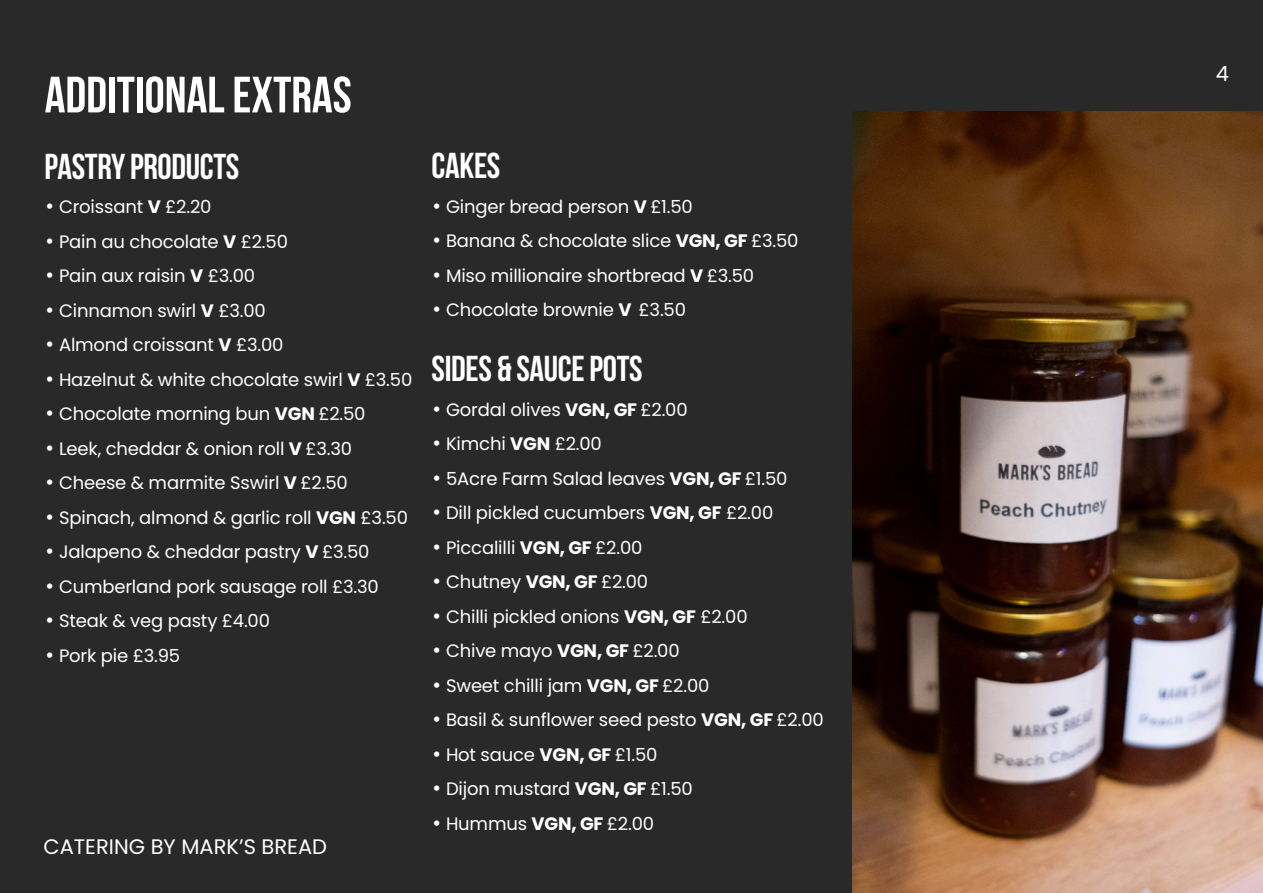
<style>
.page{position:relative;width:1263px;height:893px;background:#292929}
.page>*{position:absolute;margin:0;border:0;box-sizing:border-box;transform-origin:0 0}
.t1{font:700 51px "Bebas Neue";color:#fff}
.t2{font:700 36px "Bebas Neue";letter-spacing:-.01em;color:#fff}
.t3{font:21px "Poppins";color:#fff}
.t4{font:18px "Poppins";letter-spacing:-.01em;color:#fff}
.s1{font-family:"Gothic No 13 BT"}
.s2{font-weight:700}
</style>
<div class="page">
<img style="left:853px;top:112px;width:410px;height:781px">
<p class="t1" style="left:45px;top:67px;width:309px">ADDITIONAL EXTRAS</p>
<p class="t2" style="left:45px;top:146px;width:196px">PASTRY PRODUCTS</p>
<p class="t4" style="left:45px;top:196px;width:168px"><span class="s1">•</span> Croissant <span class="s2">V</span> £2.20</p>
<p class="t4" style="left:45px;top:231px;width:245px"><span class="s1">•</span> Pain au chocolate <span class="s2">V</span> £2.50</p>
<p class="t4" style="left:45px;top:265px;width:212px"><span class="s1">•</span> Pain aux raisin <span class="s2">V</span> £3.00</p>
<p class="t4" style="left:45px;top:300px;width:223px"><span class="s1">•</span> Cinnamon swirl <span class="s2">V</span> £3.00</p>
<p class="t4" style="left:45px;top:334px;width:240px"><span class="s1">•</span> Almond croissant <span class="s2">V</span> £3.00</p>
<p class="t4" style="left:45px;top:369px;width:369px"><span class="s1">•</span> Hazelnut &amp; white chocolate swirl <span class="s2">V</span> £3.50</p>
<p class="t4" style="left:45px;top:403px;width:322px"><span class="s1">•</span> Chocolate morning bun <span class="s2">VGN</span> £2.50</p>
<p class="t4" style="left:45px;top:438px;width:309px"><span class="s1">•</span> Leek, cheddar &amp; onion roll <span class="s2">V</span> £3.30</p>
<p class="t4" style="left:45px;top:472px;width:305px"><span class="s1">•</span> Cheese &amp; marmite Sswirl <span class="s2">V</span> £2.50</p>
<p class="t4" style="left:45px;top:507px;width:365px"><span class="s1">•</span> Spinach, almond &amp; garlic roll <span class="s2">VGN</span> £3.50</p>
<p class="t4" style="left:45px;top:541px;width:326px"><span class="s1">•</span> Jalapeno &amp; cheddar pastry <span class="s2">V</span> £3.50</p>
<p class="t4" style="left:45px;top:576px;width:336px"><span class="s1">•</span> Cumberland pork sausage roll £3.30</p>
<p class="t4" style="left:45px;top:610px;width:227px"><span class="s1">•</span> Steak &amp; veg pasty £4.00</p>
<p class="t4" style="left:45px;top:645px;width:137px"><span class="s1">•</span> Pork pie £3.95</p>
<p class="t3" style="left:44px;top:834px;width:285px">CATERING BY MARK’S BREAD</p>
<p class="t2" style="left:432px;top:146px;width:70px">CAKES</p>
<p class="t4" style="left:432px;top:196px;width:263px"><span class="s1">•</span> Ginger bread person <span class="s2">V</span> £1.50</p>
<p class="t4" style="left:432px;top:231px;width:368px"><span class="s1">•</span> Banana &amp; chocolate slice <span class="s2">VGN, GF</span> £3.50</p>
<p class="t4" style="left:432px;top:265px;width:324px"><span class="s1">•</span> Miso millionaire shortbread <span class="s2">V</span> £3.50</p>
<p class="t4" style="left:432px;top:300px;width:256px"><span class="s1">•</span> Chocolate brownie <span class="s2">V</span> £3.50</p>
<p class="t2" style="left:432px;top:349px;width:213px">SIDES &amp; SAUCE POTS</p>
<p class="t4" style="left:432px;top:399px;width:258px"><span class="s1">•</span> Gordal olives <span class="s2">VGN, GF</span> £2.00</p>
<p class="t4" style="left:432px;top:433px;width:172px"><span class="s1">•</span> Kimchi <span class="s2">VGN</span> £2.00</p>
<p class="t4" style="left:432px;top:468px;width:357px"><span class="s1">•</span> 5Acre Farm Salad leaves <span class="s2">VGN, GF</span> £1.50</p>
<p class="t4" style="left:432px;top:502px;width:343px"><span class="s1">•</span> Dill pickled cucumbers <span class="s2">VGN, GF</span> £2.00</p>
<p class="t4" style="left:432px;top:537px;width:212px"><span class="s1">•</span> Piccalilli <span class="s2">VGN, GF</span> £2.00</p>
<p class="t4" style="left:432px;top:571px;width:218px"><span class="s1">•</span> Chutney <span class="s2">VGN, GF</span> £2.00</p>
<p class="t4" style="left:432px;top:606px;width:317px"><span class="s1">•</span> Chilli pickled onions <span class="s2">VGN, GF</span> £2.00</p>
<p class="t4" style="left:432px;top:640px;width:250px"><span class="s1">•</span> Chive mayo <span class="s2">VGN, GF</span> £2.00</p>
<p class="t4" style="left:432px;top:675px;width:279px"><span class="s1">•</span> Sweet chilli jam <span class="s2">VGN, GF</span> £2.00</p>
<p class="t4" style="left:432px;top:709px;width:394px"><span class="s1">•</span> Basil &amp; sunflower seed pesto <span class="s2">VGN, GF</span> £2.00</p>
<p class="t4" style="left:432px;top:744px;width:227px"><span class="s1">•</span> Hot sauce <span class="s2">VGN, GF</span> £1.50</p>
<p class="t4" style="left:432px;top:778px;width:263px"><span class="s1">•</span> Dijon mustard <span class="s2">VGN, GF</span> £1.50</p>
<p class="t4" style="left:432px;top:813px;width:224px"><span class="s1">•</span> Hummus <span class="s2">VGN, GF</span> £2.00</p>
<p class="t3" style="left:1216px;top:61px;width:15px">4</p>
</div>
